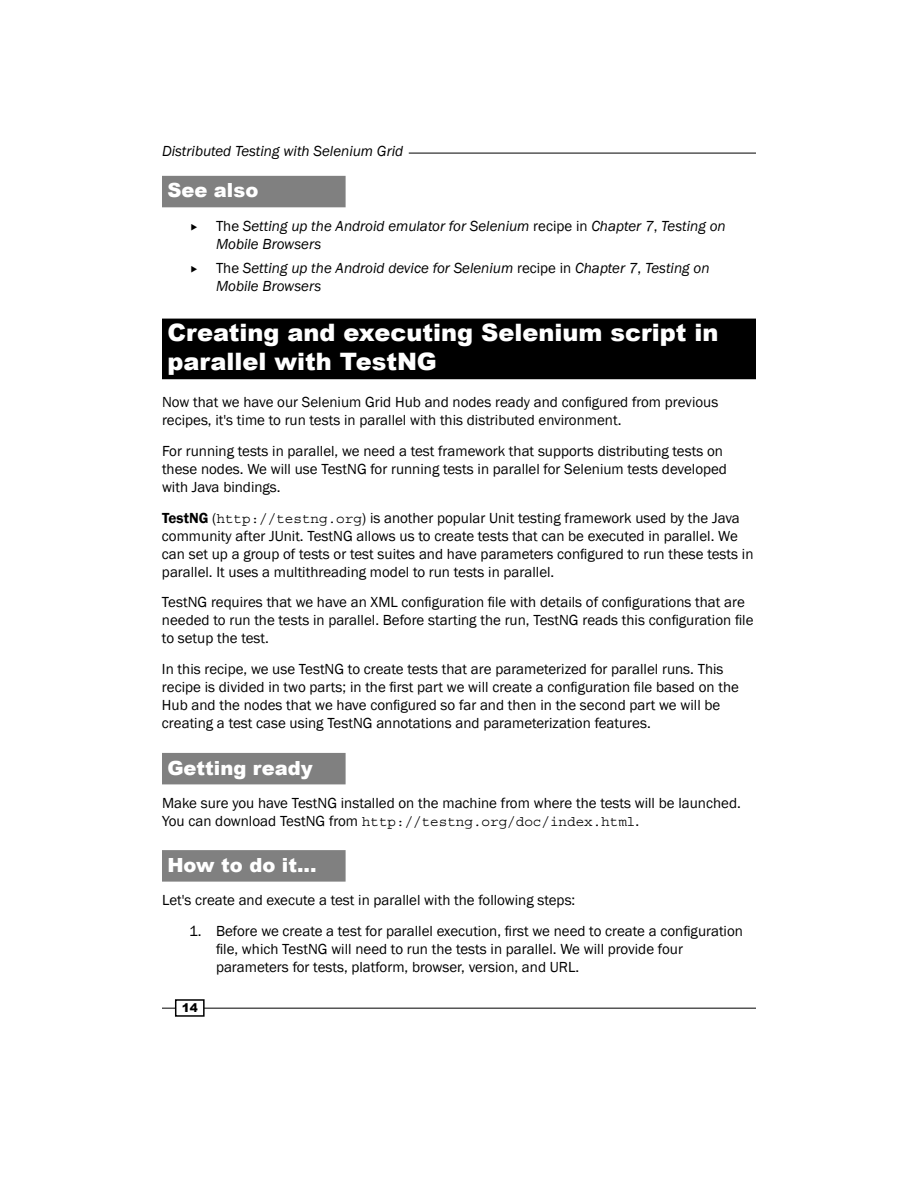
<style>
.page{position:relative;width:918px;height:1188px;background:#fff}
.page>*{position:absolute;margin:0;border:0;box-sizing:border-box;transform-origin:0 0}
.t1{font:900 24px/28.8px "Arial";color:#fff}
.t2{font:900 19.5px "Arial";color:#fff}
.t3{font:15px/18px "Franklin Gothic";color:#000}
.t4{font:italic 15px/18px "Franklin Gothic";color:#000}
.t5{font:14.25px "Courier Std";color:#000}
.t6{font:900 12px "Arial";color:#000}
.s1{font-style:normal}
.s2{font-weight:600}
.s3{font-family:"Courier Std";font-size:14.25px}
.s4{font-family:"Franklin Gothic";font-size:15px}
</style>
<div class="page">
<hr style="left:409px;top:153px;width:347px;height:1px;background:#000">
<hr style="left:162px;top:1008px;width:594px;height:1px;background:#000">
<div style="left:176px;top:1000px;width:28px;height:16px;background:#fff"></div>
<div style="left:175px;top:999px;width:30px;height:18px;border:2px solid #000"></div>
<div style="left:162px;top:176px;width:184px;height:31px;background:#808080"></div>
<div style="left:162px;top:319px;width:594px;height:31px;background:#000"></div>
<div style="left:162px;top:343px;width:594px;height:36px;background:#000"></div>
<div style="left:162px;top:753px;width:184px;height:31px;background:#808080"></div>
<div style="left:162px;top:850px;width:184px;height:32px;background:#808080"></div>
<p class="t4" style="left:162px;top:142px;width:243px">Distributed Testing with Selenium Grid</p>
<h2 class="t2" style="left:167px;top:176px;width:93px">See also</h2>
<p class="t4" style="left:216px;top:217px;width:511px"><span class="s1">The</span> Setting up the Android emulator for Selenium <span class="s1">recipe in</span> Chapter 7<span class="s1">,</span> Testing on<br>Mobile Browsers</p>
<p class="t4" style="left:216px;top:259px;width:495px"><span class="s1">The</span> Setting up the Android device for Selenium <span class="s1">recipe in</span> Chapter 7<span class="s1">,</span> Testing on<br>Mobile Browsers</p>
<h1 class="t1" style="left:167px;top:318px;width:552px">Creating and executing Selenium script in parallel with TestNG</h1>
<p class="t3" style="left:162px;top:393px;width:558px">Now that we have our Selenium Grid Hub and nodes ready and configured from previous recipes, it's time to run tests in parallel with this distributed environment.</p>
<p class="t3" style="left:162px;top:442px;width:567px">For running tests in parallel, we need a test framework that supports distributing tests on these nodes. We will use TestNG for running tests in parallel for Selenium tests developed with Java bindings.</p>
<p class="t3" style="left:162px;top:509px;width:593px"><span class="s2">TestNG</span> (<span class="s3">http://testng.org</span>) is another popular Unit testing framework used by the Java community after JUnit. TestNG allows us to create tests that can be executed in parallel. We can set up a group of tests or test suites and have parameters configured to run these tests in parallel. It uses a multithreading model to run tests in parallel.</p>
<p class="t3" style="left:162px;top:594px;width:593px">TestNG requires that we have an XML configuration file with details of configurations that are needed to run the tests in parallel. Before starting the run, TestNG reads this configuration file to setup the test.</p>
<p class="t3" style="left:162px;top:661px;width:578px">In this recipe, we use TestNG to create tests that are parameterized for parallel runs. This recipe is divided in two parts; in the first part we will create a configuration file based on the Hub and the nodes that we have configured so far and then in the second part we will be creating a test case using TestNG annotations and parameterization features.</p>
<h2 class="t2" style="left:167px;top:753px;width:147px">Getting ready</h2>
<p class="t3" style="left:162px;top:794px;width:580px">Make sure you have TestNG installed on the machine from where the tests will be launched.</p>
<p class="t5" style="left:162px;top:813px;width:479px"><span class="s4">You can download TestNG from</span> http://testng.org/doc/index.html<span class="s4">.</span></p>
<h2 class="t2" style="left:167px;top:851px;width:151px">How to do it...</h2>
<p class="t3" style="left:162px;top:891px;width:415px">Let's create and execute a test in parallel with the following steps:</p>
<p class="t3" style="left:216px;top:922px;width:529px;text-indent:-27px">1. Before we create a test for parallel execution, first we need to create a configuration file, which TestNG will need to run the tests in parallel. We will provide four parameters for tests, platform, browser, version, and URL.</p>
<p class="t6" style="left:182px;top:999px;width:18px">14</p>
</div>
